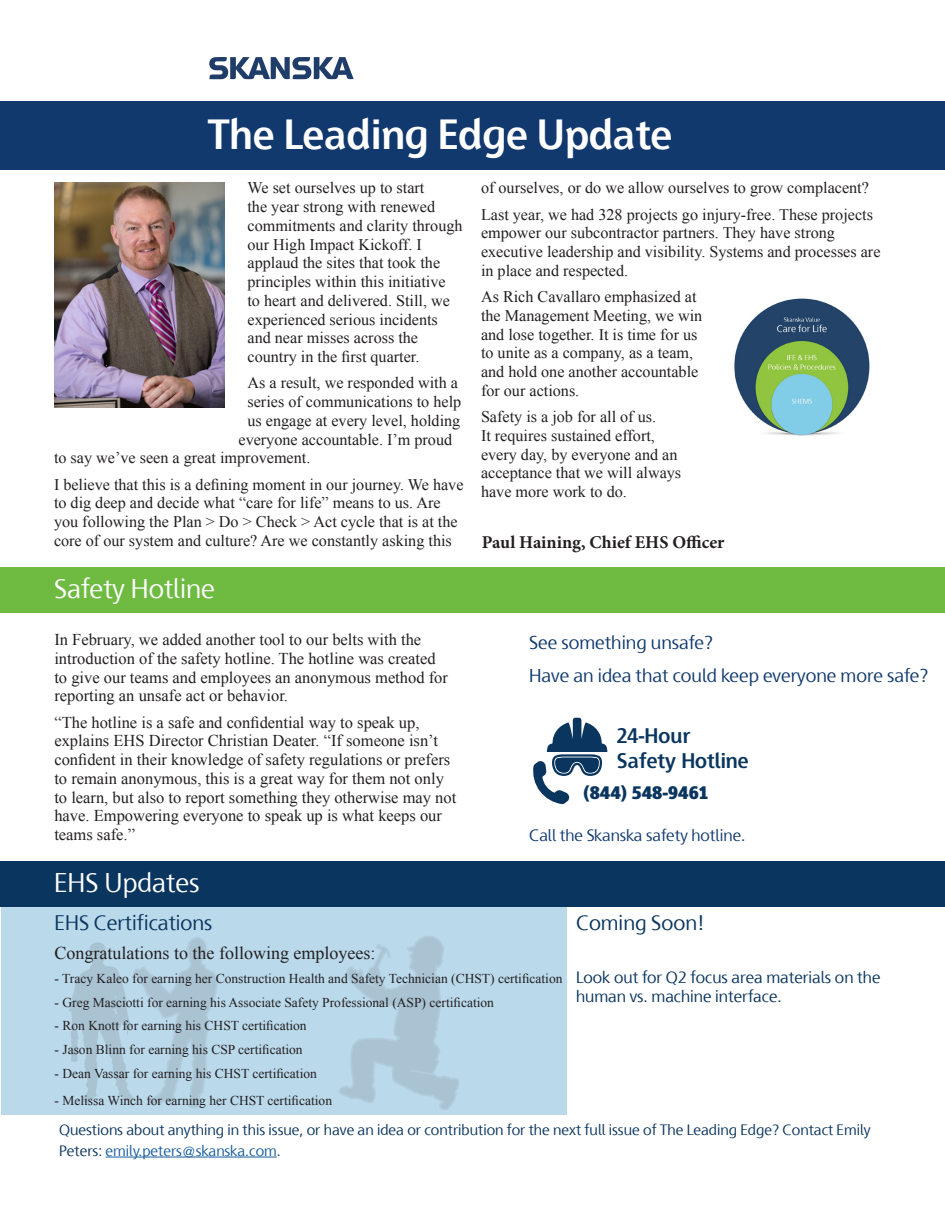
<style>
.page{position:relative;width:945px;height:1215px;background:#fff}
.page>*{position:absolute;margin:0;border:0;box-sizing:border-box;transform-origin:0 0}
.t1{font:700 42px "Skanska Sans";color:#fff}
.Sub_Header_Black_14p{font:27px "Skanska Sans";color:#fff}
.t2{font:700 21.15px/25.3px "Skanska Sans Pro";color:#0a355e}
.t3{font:21px "Skanska Sans";color:#0a355e}
.t4{font:18.75px "Skanska Sans Pro";color:#11396e}
.t5{font:900 18.15px "Skanska Sans Pro";color:#0a355e}
.t6{font:18px "Times New Roman";color:#231f20}
.Text_Heading{font:700 18px "Minion Pro";color:#231f20}
.t7{font:16.5px/18.8px "Times New Roman";color:#231f20}
.t8{font:16.5px/19.8px "Skanska Sans";color:#0a355e}
.t9{font:16.5px "Skanska Sans Pro";color:#11396e}
.t10{font:16.2px/18.8px "Times New Roman";color:#231f20}
.t11{font:15px/21px "Skanska Sans";color:#0a355e}
.t12{font:13.5px "Times New Roman";color:#231f20}
.s1{color:#175d9e}
</style>
<div class="page">
<div style="left:0;top:567px;width:945px;height:46px;background:#6fbb42"></div>
<div style="left:1px;top:907px;width:565px;height:207px;background:#bad9eb"></div>
<div style="left:0;top:101px;width:945px;height:69px;background:#11396e"></div>
<div style="left:0;top:861px;width:945px;height:46px;background:#0a355e"></div>
<svg style="left:209px;top:57px;width:145px;height:22px"></svg>
<img style="left:734px;top:298px;width:136px;height:138px">
<hr style="left:106px;top:1157px;width:171px;height:1px;background:#175d9e">
<svg style="left:69px;top:937px;width:148px;height:171px"></svg>
<svg style="left:339px;top:936px;width:120px;height:174px"></svg>
<img style="left:54px;top:182px;width:171px;height:225px">
<svg style="left:533px;top:718px;width:74px;height:86px"></svg>
<p class="t1" style="left:208px;top:109px;width:466px">The Leading Edge Update</p>
<p class="t10" style="left:248px;top:178px;width:217px">We set ourselves up to start<br>the year strong with renewed commitments and clarity through our High Impact Kickoff. I applaud the sites that took the principles within this initiative<br>to heart and delivered. Still, we experienced serious incidents and near misses across the country in the first quarter.</p>
<p class="t10" style="left:248px;top:373px;width:212px">As a result, we responded with a</p>
<p class="t10" style="left:248px;top:392px;width:215px">series of communications to help</p>
<p class="t10" style="left:248px;top:411px;width:214px">us engage at every level, holding</p>
<p class="t10" style="left:238px;top:430px;width:215px">everyone accountable. I’m proud</p>
<p class="t10" style="left:54px;top:448px;width:258px">to say we’ve seen a great improvement.</p>
<p class="t10" style="left:54px;top:475px;width:411px">I believe that this is a defining moment in our journey. We have to dig deep and decide what “care for life” means to us. Are you following the Plan &gt; Do &gt; Check &gt; Act cycle that is at the core of our system and culture? Are we constantly asking this</p>
<p class="Sub_Header_Black_14p" style="left:54px;top:573px;width:163px">Safety Hotline</p>
<p class="t7" style="left:54px;top:630px;width:395px">In February, we added another tool to our belts with the introduction of the safety hotline. The hotline was created to give our teams and employees an anonymous method for reporting an unsafe act or behavior.</p>
<p class="t7" style="left:54px;top:712px;width:403px">“The hotline is a safe and confidential way to speak up, explains EHS Director Christian Deater. “If someone isn’t confident in their knowledge of safety regulations or prefers to remain anonymous, this is a great way for them not only to learn, but also to report something they otherwise may not have. Empowering everyone to speak up is what keeps our teams safe.”</p>
<p class="Sub_Header_Black_14p" style="left:54px;top:866px;width:147px">EHS Updates</p>
<p class="t10" style="left:481px;top:178px;width:389px">of ourselves, or do we allow ourselves to grow complacent?</p>
<p class="t10" style="left:481px;top:205px;width:401px">Last year, we had 328 projects go injury-free. These projects empower our subcontractor partners. They have strong executive leadership and visibility. Systems and processes are in place and respected.</p>
<p class="t10" style="left:481px;top:287px;width:223px">As Rich Cavallaro emphasized at the Management Meeting, we win and lose together. It is time for us to unite as a company, as a team, and hold one another accountable for our actions.</p>
<p class="t10" style="left:481px;top:407px;width:202px">Safety is a job for all of us.<br>It requires sustained effort, every day, by everyone and an acceptance that we will always have more work to do.</p>
<p class="Text_Heading" style="left:482px;top:529px;width:244px">Paul Haining, Chief EHS Officer</p>
<p class="t4" style="left:529px;top:632px;width:186px">See something unsafe?</p>
<p class="t4" style="left:529px;top:665px;width:401px">Have an idea that could keep everyone more safe?</p>
<p class="t2" style="left:617px;top:723px;width:133px">24-Hour<br>Safety Hotline</p>
<p class="t5" style="left:584px;top:781px;width:126px">(844) 548-9461</p>
<p class="t9" style="left:529px;top:826px;width:218px">Call the Skanska safety hotline.</p>
<p class="t3" style="left:55px;top:910px;width:159px">EHS Certifications</p>
<p class="t6" style="left:55px;top:941px;width:322px">Congratulations to the following employees:</p>
<p class="t12" style="left:55px;top:969px;width:509px">- Tracy Kaleo for earning her Construction Health and Safety Technician (CHST) certification</p>
<p class="t12" style="left:55px;top:993px;width:441px">- Greg Masciotti for earning his Associate Safety Professional (ASP) certification</p>
<p class="t12" style="left:55px;top:1017px;width:254px">- Ron Knott for earning his CHST certification</p>
<p class="t12" style="left:55px;top:1040px;width:250px">- Jason Blinn for earning his CSP certification</p>
<p class="t12" style="left:55px;top:1064px;width:264px">- Dean Vassar for earning his CHST certification</p>
<p class="t12" style="left:55px;top:1091px;width:279px">- Melissa Winch for earning her CHST certification</p>
<p class="t3" style="left:576px;top:910px;width:130px">Coming Soon!</p>
<p class="t8" style="left:576px;top:967px;width:306px">Look out for Q2 focus area materials on the human vs. machine interface.</p>
<p class="t11" style="left:59px;top:1119px;width:813px">Questions about anything in this issue, or have an idea or contribution for the next full issue of The Leading Edge? Contact Emily<br>Peters: <span class="s1">emily.peters@skanska.com</span>.</p>
</div>
